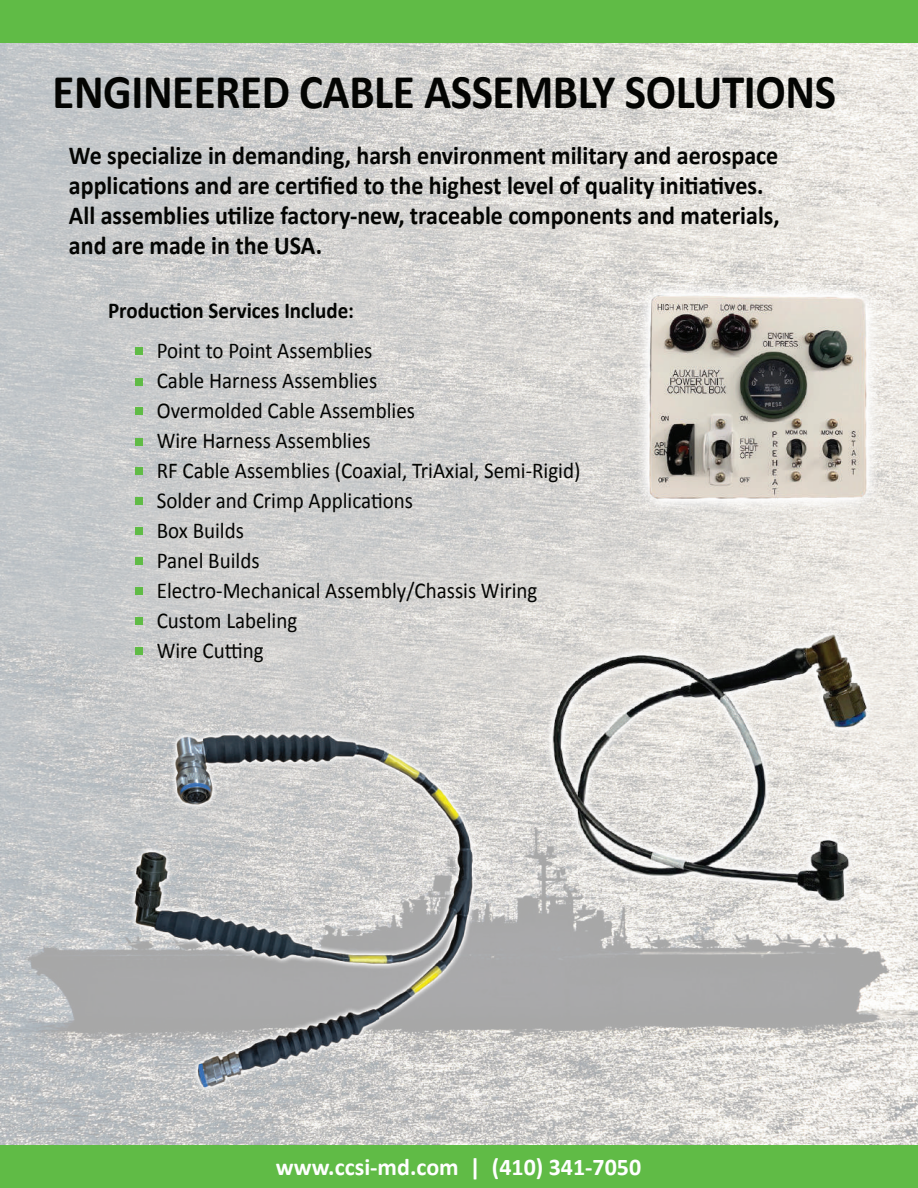
<style>
.page{position:relative;width:918px;height:1188px;background:#fff}
.page>*{position:absolute;margin:0;border:0;box-sizing:border-box;transform-origin:0 0}
.t1{font:700 48.6px "Calibri";letter-spacing:-.01em;color:#040503;scale:.93 1}
.t2{font:700 25.95px/30px "Calibri";color:#040503;scale:.93 1}
.t3{font:700 24px "Calibri";color:#fff}
.t4{font:22.65px/30px "Calibri";color:#040503;scale:.93 1}
.t5{font:700 22.65px "Calibri";color:#040503;scale:.93 1}
</style>
<div class="page">
<img style="left:0;top:10px;width:918px;height:1136px">
<div style="left:0;top:1146px;width:918px;height:42px;background:#60bb46"></div>
<div style="left:0;top:0;width:917px;height:42px;background:#60bb46"></div>
<div style="left:135px;top:347px;width:8px;height:8px;background:#60bb46"></div>
<div style="left:135px;top:378px;width:8px;height:8px;background:#60bb46"></div>
<div style="left:135px;top:407px;width:8px;height:8px;background:#60bb46"></div>
<div style="left:135px;top:438px;width:8px;height:8px;background:#60bb46"></div>
<div style="left:135px;top:467px;width:8px;height:8px;background:#60bb46"></div>
<div style="left:135px;top:497px;width:8px;height:8px;background:#60bb46"></div>
<div style="left:135px;top:527px;width:8px;height:8px;background:#60bb46"></div>
<div style="left:135px;top:558px;width:8px;height:7px;background:#60bb46"></div>
<div style="left:135px;top:587px;width:8px;height:8px;background:#60bb46"></div>
<div style="left:135px;top:617px;width:8px;height:8px;background:#60bb46"></div>
<div style="left:135px;top:647px;width:8px;height:8px;background:#60bb46"></div>
<img style="left:543px;top:240px;width:375px;height:312px">
<img style="left:530px;top:626px;width:388px;height:287px">
<img style="left:105px;top:656px;width:407px;height:469px">
<h1 class="t1" style="left:53px;top:72px;width:844px">ENGINEERED CABLE ASSEMBLY SOLUTIONS</h1>
<p class="t2" style="left:69px;top:143px;width:766px">We specialize in demanding, harsh environment military and aerospace applications and are certified to the highest level of quality initiatives.<br>All assemblies utilize factory-new, traceable components and materials, and are made in the USA.</p>
<p class="t5" style="left:108px;top:301px;width:266px">Production Services Include:</p>
<p class="t4" style="left:157px;top:337px;width:457px">Point to Point Assemblies<br>Cable Harness Assemblies<br>Overmolded Cable Assemblies<br>Wire Harness Assemblies<br>RF Cable Assemblies (Coaxial, TriAxial, Semi-Rigid)<br>Solder and Crimp Applications<br>Box Builds<br>Panel Builds<br>Electro-Mechanical Assembly/Chassis Wiring<br>Custom Labeling<br>Wire Cutting</p>
<p class="t3" style="left:276px;top:1157px;width:367px">www.ccsi-md.com | (410) 341-7050</p>
</div>
